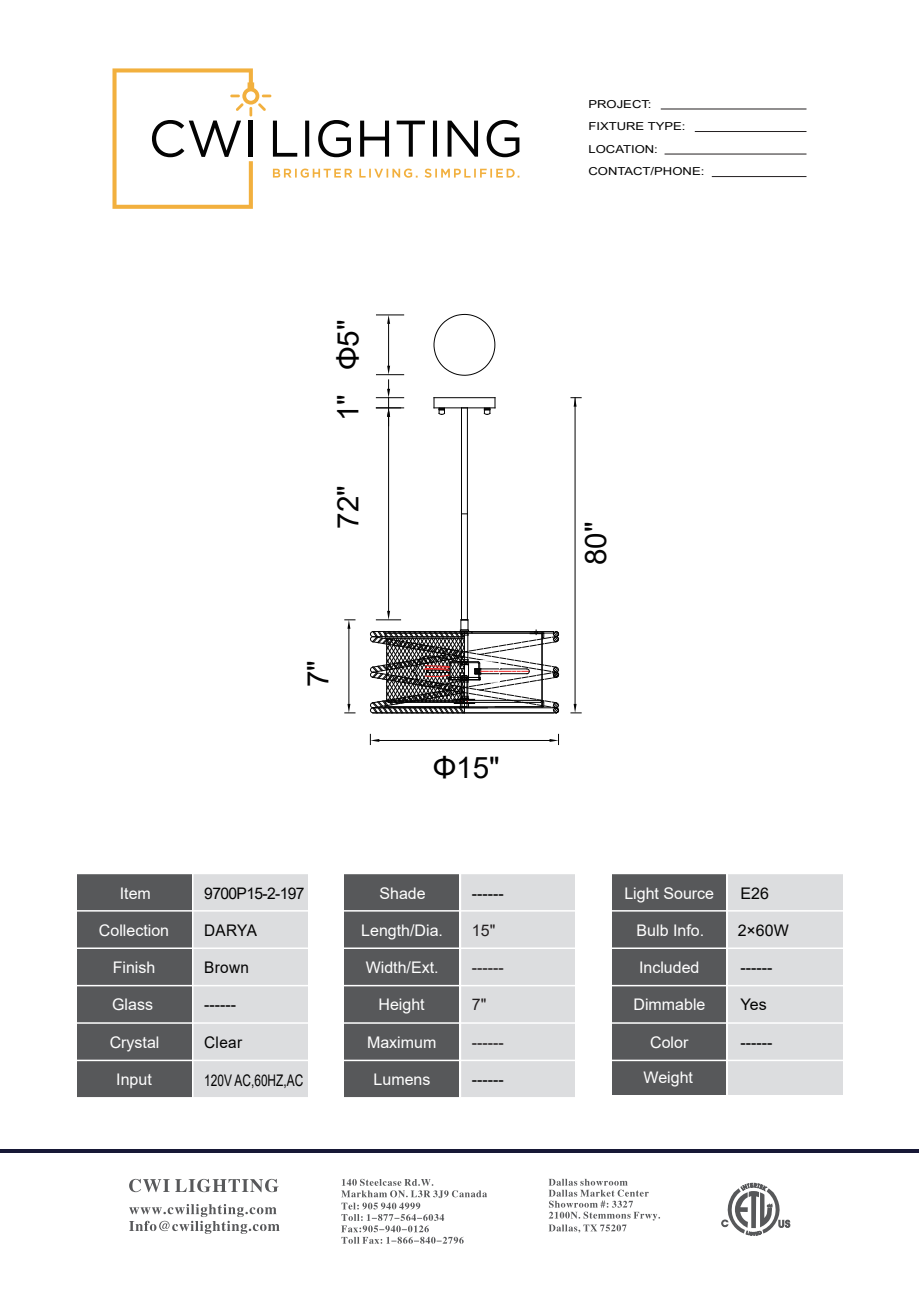
<style>
.page{position:relative;width:919px;height:1289px;background:#fff}
.page>*{position:absolute;margin:0;border:0;box-sizing:border-box;transform-origin:0 0}
.t1{font:29.55px "Arial";color:#030303}
.t2{font:16.05px "Arial";color:#fff}
.t3{font:16.05px "Arial";color:#030303}
.t4{font:16.05px "Arial";color:#231f20}
.t5{font:16.05px "Arial";color:#030303;scale:.96 1}
.t6{font:16.05px "Arial";color:#030303;scale:.74 1}
.t7{font:16.05px "Arial";letter-spacing:-.04em;color:#030303}
.t8{font:10.95px/22.4px "Arial";color:#030303;scale:1.19 1}
.s1{color:#000}
</style>
<div class="page">
<hr style="left:0;top:1149px;width:918px;height:4px;background:#171836">
<div style="left:611px;top:873px;width:115px;height:221px;background:#57585a"></div>
<div style="left:77px;top:873px;width:114px;height:224px;background:#57585a"></div>
<div style="left:344px;top:873px;width:115px;height:224px;background:#57585a"></div>
<div style="left:728px;top:873px;width:114px;height:221px;background:#dcdddf"></div>
<div style="left:193px;top:873px;width:115px;height:224px;background:#dcdddf"></div>
<div style="left:460px;top:873px;width:115px;height:224px;background:#dcdddf"></div>
<hr style="left:76px;top:872px;width:767px;height:2px;background:#fff">
<hr style="left:76px;top:910px;width:767px;height:1px;background:#fff">
<hr style="left:76px;top:947px;width:767px;height:2px;background:#fff">
<hr style="left:76px;top:984px;width:767px;height:2px;background:#fff">
<hr style="left:76px;top:1022px;width:767px;height:1px;background:#fff">
<hr style="left:76px;top:1059px;width:767px;height:2px;background:#fff">
<hr style="left:459px;top:857px;width:2px;height:240px;background:#fff">
<svg style="left:370px;top:629px;width:189px;height:85px"></svg>
<svg style="left:433px;top:314px;width:62px;height:62px"></svg>
<hr style="left:467px;top:408px;width:1px;height:212px;background:#030303">
<hr style="left:461px;top:408px;width:1px;height:212px;background:#030303">
<hr style="left:434px;top:397px;width:61px;height:1px;background:#030303">
<hr style="left:434px;top:407px;width:61px;height:1px;background:#030303">
<svg style="left:433px;top:397px;width:12px;height:18px"></svg>
<hr style="left:388px;top:324px;width:1px;height:42px;background:#030303">
<svg style="left:376px;top:314px;width:27px;height:10px"></svg>
<hr style="left:388px;top:417px;width:1px;height:194px;background:#030303">
<svg style="left:376px;top:366px;width:27px;height:60px"></svg>
<svg style="left:376px;top:611px;width:24px;height:9px"></svg>
<svg style="left:483px;top:397px;width:12px;height:18px"></svg>
<hr style="left:348px;top:628px;width:1px;height:76px;background:#030303">
<svg style="left:345px;top:619px;width:10px;height:9px"></svg>
<svg style="left:345px;top:704px;width:10px;height:9px"></svg>
<hr style="left:574px;top:397px;width:1px;height:307px;background:#030303">
<svg style="left:571px;top:397px;width:10px;height:9px"></svg>
<svg style="left:571px;top:704px;width:10px;height:9px"></svg>
<hr style="left:379px;top:740px;width:170px;height:1px;background:#030303">
<svg style="left:370px;top:734px;width:9px;height:10px"></svg>
<svg style="left:549px;top:734px;width:10px;height:10px"></svg>
<svg style="left:721px;top:1182px;width:69px;height:53px"></svg>
<svg style="left:341px;top:1178px;width:146px;height:65px"></svg>
<svg style="left:548px;top:1178px;width:112px;height:54px"></svg>
<svg style="left:129px;top:1178px;width:149px;height:14px"></svg>
<svg style="left:129px;top:1204px;width:150px;height:29px"></svg>
<hr style="left:660px;top:109px;width:146px;height:1px;background:#231f20">
<hr style="left:694px;top:131px;width:112px;height:1px;background:#231f20">
<hr style="left:664px;top:154px;width:142px;height:1px;background:#231f20">
<hr style="left:711px;top:176px;width:95px;height:1px;background:#231f20">
<svg style="left:112px;top:68px;width:407px;height:141px"></svg>
<h1 class="t1" style="left:327px;top:421px;width:103px;rotate:-90deg">1" <span class="s1">Φ5</span>"</h1>
<h1 class="t1" style="left:327px;top:528px;width:45px;rotate:-90deg">72"</h1>
<h1 class="t1" style="left:298px;top:687px;width:28px;rotate:-90deg">7"</h1>
<h1 class="t1" style="left:432px;top:747px;width:68px"><span class="s1">Φ</span>15"</h1>
<p class="t2" style="left:120px;top:882px;width:33px">Item</p>
<p class="t2" style="left:99px;top:919px;width:72px">Collection</p>
<p class="t2" style="left:113px;top:956px;width:44px">Finish</p>
<p class="t2" style="left:112px;top:993px;width:42px">Glass</p>
<p class="t2" style="left:110px;top:1030px;width:51px">Crystal</p>
<p class="t2" style="left:116px;top:1067px;width:37px">Input</p>
<p class="t7" style="left:204px;top:882px;width:102px">9700P15-2-197</p>
<p class="t5" style="left:204px;top:919px;width:56px">DARYA</p>
<p class="t5" style="left:204px;top:956px;width:48px">Brown</p>
<p class="t3" style="left:204px;top:993px;width:33px">------</p>
<p class="t5" style="left:204px;top:1030px;width:41px">Clear</p>
<p class="t6" style="left:204px;top:1069px;width:135px">120V AC,60HZ,AC</p>
<p class="t2" style="left:379px;top:882px;width:48px">Shade</p>
<p class="t2" style="left:361px;top:919px;width:83px">Length/Dia.</p>
<p class="t2" style="left:365px;top:956px;width:74px">Width/Ext.</p>
<p class="t2" style="left:378px;top:993px;width:48px">Height</p>
<p class="t2" style="left:367px;top:1030px;width:71px">Maximum</p>
<p class="t2" style="left:373px;top:1067px;width:58px">Lumens</p>
<p class="t3" style="left:472px;top:882px;width:33px">------</p>
<p class="t4" style="left:472px;top:919px;width:25px">15"</p>
<p class="t4" style="left:472px;top:956px;width:33px">------</p>
<p class="t4" style="left:472px;top:993px;width:16px">7"</p>
<p class="t4" style="left:472px;top:1030px;width:33px">------</p>
<p class="t3" style="left:472px;top:1067px;width:33px">------</p>
<p class="t8" style="left:588px;top:93px;width:99px">PROJECT:<br>FIXTURE TYPE:<br>LOCATION:<br>CONTACT/PHONE:</p>
<h1 class="t1" style="left:575px;top:565px;width:45px;rotate:-90deg">80"</h1>
<p class="t2" style="left:624px;top:882px;width:91px">Light Source</p>
<p class="t2" style="left:636px;top:919px;width:69px">Bulb Info.</p>
<p class="t2" style="left:639px;top:956px;width:62px">Included</p>
<p class="t2" style="left:633px;top:993px;width:73px">Dimmable</p>
<p class="t2" style="left:650px;top:1030px;width:40px">Color</p>
<p class="t2" style="left:643px;top:1066px;width:51px">Weight</p>
<p class="t3" style="left:740px;top:882px;width:30px">E26</p>
<p class="t3" style="left:737px;top:919px;width:53px">2×60W</p>
<p class="t3" style="left:740px;top:956px;width:33px">------</p>
<p class="t3" style="left:740px;top:993px;width:28px">Yes</p>
<p class="t3" style="left:740px;top:1030px;width:33px">------</p>
</div>
